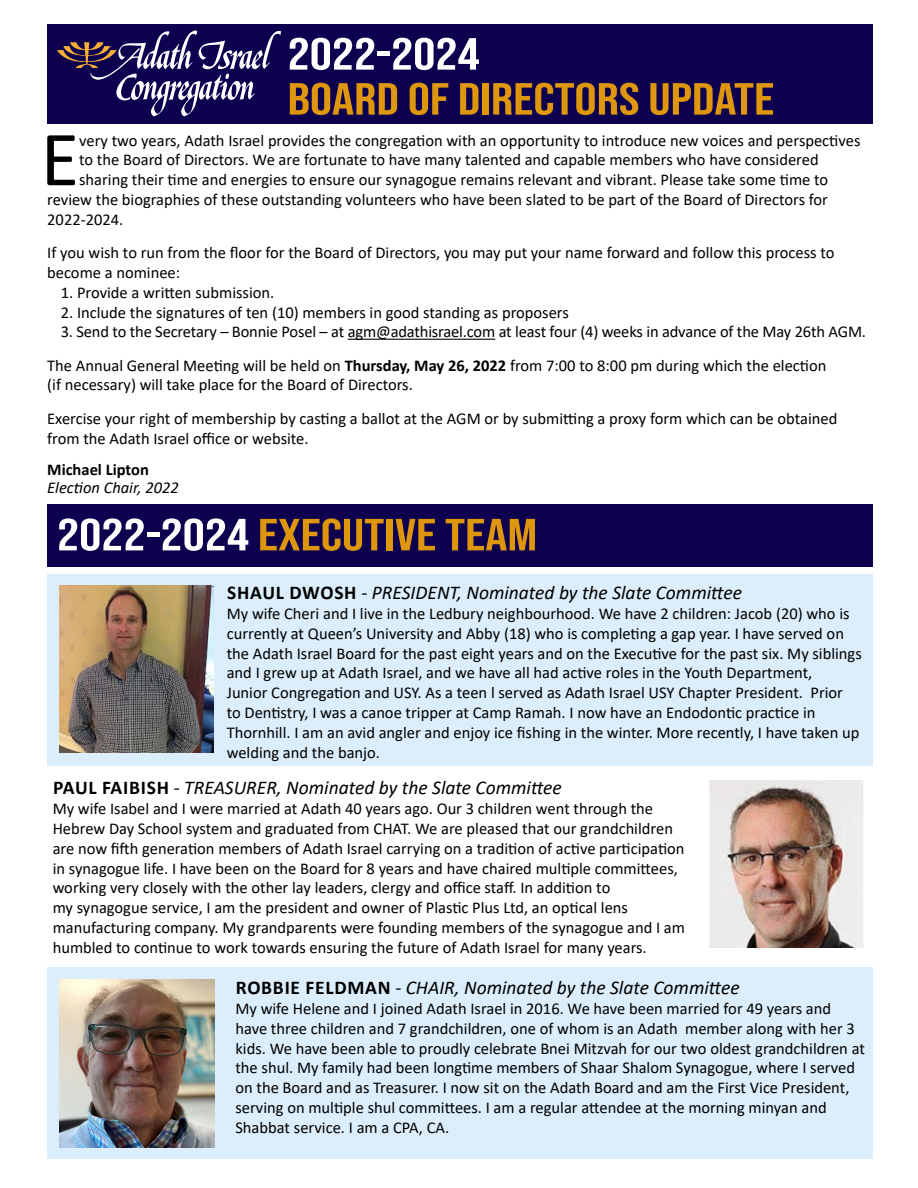
<style>
.page{position:relative;width:918px;height:1188px;background:#fff}
.page>*{position:absolute;margin:0;border:0;box-sizing:border-box;transform-origin:0 0}
.t1{font:78.9px "Calibri";color:#000}
.t2{font:45px "Bebas Neue";color:#de960b;scale:1.23 1}
.t3{font:45px "Bebas Neue";color:#fff;scale:1.23 1}
.t4{font:italic 19.5px "Calibri";color:#000}
.t5{font:16.5px/19.8px "Calibri";color:#000}
.t6{font:italic 16.5px "Calibri";color:#000}
.t7{font:700 16.5px "Calibri";color:#000}
.s1{font-weight:700}
.s2{color:#fff}
.s3{font-weight:700;font-style:normal}
</style>
<div class="page">
<div style="left:47px;top:24px;width:826px;height:99px;background:#0f004f"></div>
<svg style="left:57px;top:30px;width:224px;height:86px"></svg>
<hr style="left:348px;top:339px;width:147px;height:1px;background:#000">
<div style="left:47px;top:505px;width:826px;height:62px;background:#0f004f"></div>
<div style="left:47px;top:574px;width:826px;height:192px;background:#dceefb"></div>
<img style="left:59px;top:585px;width:155px;height:168px">
<img style="left:710px;top:780px;width:153px;height:168px">
<div style="left:47px;top:967px;width:826px;height:192px;background:#dceefb"></div>
<img style="left:59px;top:979px;width:156px;height:168px">
<h2 class="t3" style="left:288px;top:29px;width:158px">2022-2024</h2>
<h2 class="t2" style="left:288px;top:74px;width:397px">BOARD OF DIRECTORS UPDATE</h2>
<h1 class="t1" style="left:41px;top:104px;width:40px">E</h1>
<p class="t5" style="left:79px;top:130px;width:783px">very two years, Adath Israel provides the congregation with an opportunity to introduce new voices and perspectives</p>
<p class="t5" style="left:79px;top:150px;width:741px">to the Board of Directors. We are fortunate to have many talented and capable members who have considered</p>
<p class="t5" style="left:79px;top:169px;width:751px">sharing their time and energies to ensure our synagogue remains relevant and vibrant. Please take some time to</p>
<p class="t5" style="left:47px;top:189px;width:782px">review the biographies of these outstanding volunteers who have been slated to be part of the Board of Directors for</p>
<p class="t5" style="left:47px;top:209px;width:78px">2022-2024.</p>
<p class="t5" style="left:47px;top:242px;width:789px">If you wish to run from the floor for the Board of Directors, you may put your name forward and follow this process to become a nominee:</p>
<p class="t5" style="left:61px;top:282px;width:215px">1. Provide a written submission.</p>
<p class="t5" style="left:61px;top:302px;width:510px">2. Include the signatures of ten (10) members in good standing as proposers</p>
<p class="t5" style="left:47px;top:315px;width:820px;line-height:33.3px;text-indent:13px">3. Send to the Secretary – Bonnie Posel – at agm@adathisrael.com at least four (4) weeks in advance of the May 26th AGM.<br>The Annual General Meeting will be held on <span class="s1">Thursday, May 26, 2022</span> from 7:00 to 8:00 pm during which the election</p>
<p class="t5" style="left:47px;top:368px;width:792px;line-height:33.3px">(if necessary) will take place for the Board of Directors.<br>Exercise your right of membership by casting a ballot at the AGM or by submitting a proxy form which can be obtained</p>
<p class="t5" style="left:47px;top:428px;width:263px">from the Adath Israel office or website.</p>
<p class="t7" style="left:47px;top:458px;width:103px">Michael Lipton</p>
<p class="t6" style="left:47px;top:476px;width:133px">Election Chair, 2022</p>
<h2 class="t2" style="left:57px;top:509px;width:392px"><span class="s2">2022-2024</span> EXECUTIVE TEAM</h2>
<p class="t4" style="left:227px;top:579px;width:516px"><span class="s3">SHAUL DWOSH</span> - PRESIDENT, Nominated by the Slate Committee</p>
<p class="t5" style="left:227px;top:603px;width:637px">My wife Cheri and I live in the Ledbury neighbourhood. We have 2 children: Jacob (20) who is currently at Queen’s University and Abby (18) who is completing a gap year. I have served on the Adath Israel Board for the past eight years and on the Executive for the past six. My siblings and I grew up at Adath Israel, and we have all had active roles in the Youth Department,<br>Junior Congregation and USY. As a teen l served as Adath Israel USY Chapter President. Prior<br>to Dentistry, I was a canoe tripper at Camp Ramah. I now have an Endodontic practice in Thornhill. I am an avid angler and enjoy ice fishing in the winter. More recently, I have taken up welding and the banjo.</p>
<p class="t4" style="left:53px;top:774px;width:510px"><span class="s3">PAUL FAIBISH</span> - TREASURER, Nominated by the Slate Committee</p>
<p class="t5" style="left:53px;top:798px;width:634px">My wife Isabel and I were married at Adath 40 years ago. Our 3 children went through the Hebrew Day School system and graduated from CHAT. We are pleased that our grandchildren are now fifth generation members of Adath Israel carrying on a tradition of active participation in synagogue life. I have been on the Board for 8 years and have chaired multiple committees, working very closely with the other lay leaders, clergy and office staff. In addition to<br>my synagogue service, I am the president and owner of Plastic Plus Ltd, an optical lens manufacturing company. My grandparents were founding members of the synagogue and I am humbled to continue to work towards ensuring the future of Adath Israel for many years.</p>
<p class="t4" style="left:236px;top:974px;width:505px"><span class="s3">ROBBIE FELDMAN</span> - CHAIR, Nominated by the Slate Committee</p>
<p class="t5" style="left:235px;top:998px;width:631px">My wife Helene and I joined Adath Israel in 2016. We have been married for 49 years and have three children and 7 grandchildren, one of whom is an Adath member along with her 3 kids. We have been able to proudly celebrate Bnei Mitzvah for our two oldest grandchildren at the shul. My family had been longtime members of Shaar Shalom Synagogue, where I served on the Board and as Treasurer. I now sit on the Adath Board and am the First Vice President, serving on multiple shul committees. I am a regular attendee at the morning minyan and Shabbat service. I am a CPA, CA.</p>
</div>
